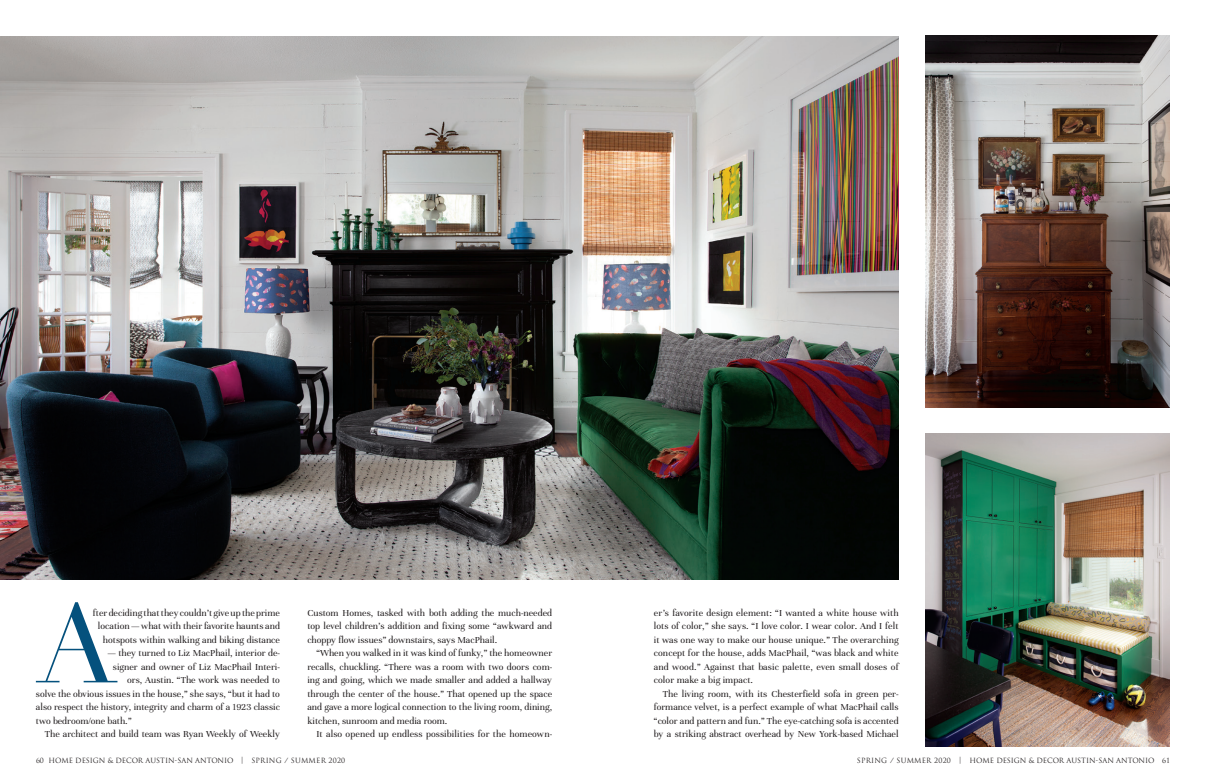
<style>
.page{position:relative;width:1206px;height:783px;background:#fff}
.page>*{position:absolute;margin:0;border:0;box-sizing:border-box;transform-origin:0 0}
.t1{font:109.8px "Didot";color:#05517d}
.t2{font:10px/13.5px "Unna";color:#231f20;text-align:justify}
.t3{font:7px "Trajan Pro";color:#231f20}
</style>
<div class="page">
<img style="left:0;top:36px;width:899px;height:543px">
<img style="left:925px;top:434px;width:245px;height:313px">
<img style="left:925px;top:36px;width:245px;height:371px">
<h1 class="t1" style="left:36px;top:579px;width:83px">A</h1>
<p class="t2" style="left:93px;top:606px;width:189px;text-align:right">fter deciding that they couldn’t give up the prime location — what with their favorite haunts and hotspots within walking and biking distance</p>
<p class="t2" style="left:108px;top:646px;width:174px">— they turned to Liz MacPhail, interior de-</p>
<p class="t2" style="left:113px;top:660px;width:169px">signer and owner of Liz MacPhail Interi-</p>
<p class="t2" style="left:127px;top:673px;width:154px">ors, Austin. “The work was needed to</p>
<p class="t2" style="left:36px;top:687px;width:245px">solve the obvious issues in the house,” she says, “but it had to</p>
<p class="t2" style="left:36px;top:700px;width:246px">also respect the history, integrity and charm of a 1923 classic</p>
<p class="t2" style="left:36px;top:714px;width:97px">two bedroom/one bath.”</p>
<p class="t2" style="left:45px;top:727px;width:237px">The architect and build team was Ryan Weekly of Weekly</p>
<p class="t2" style="left:307px;top:606px;width:246px">Custom Homes, tasked with both adding the much-needed top level children’s addition and fixing some “awkward and choppy flow issues” downstairs, says MacPhail.</p>
<p class="t2" style="left:307px;top:646px;width:246px;text-indent:9px">“When you walked in it was kind of funky,” the homeowner recalls, chuckling. “There was a room with two doors com&shy;ing and going, which we made smaller and added a hallway through the center of the house.” That opened up the space and gave a more logical connection to the living room, dining, kitchen, sunroom and media room.</p>
<p class="t2" style="left:316px;top:727px;width:237px">It also opened up endless possibilities for the homeown-</p>
<p class="t2" style="left:654px;top:606px;width:246px">er’s favorite design element: “I wanted a white house with lots of color,” she says. “I love color. I wear color. And I felt it was one way to make our house unique.” The overarching concept for the house, adds MacPhail, “was black and white and wood.” Against that basic palette, even small doses of color make a big impact.</p>
<p class="t2" style="left:654px;top:687px;width:246px;text-indent:9px">The living room, with its Chesterfield sofa in green per&shy;formance velvet, is a perfect example of what MacPhail calls “color and pattern and fun.” The eye-catching sofa is accented by a striking abstract overhead by New York-based Michael</p>
<p class="t3" style="left:36px;top:756px;width:311px">60 HOME DESIGN &amp; DECOR AUSTIN-SAN ANTONIO | SPRING / SUMMER 2020</p>
<p class="t3" style="left:857px;top:756px;width:315px">SPRING / SUMMER 2020 | HOME DESIGN &amp; DECOR AUSTIN-SAN ANTONIO 61</p>
</div>
